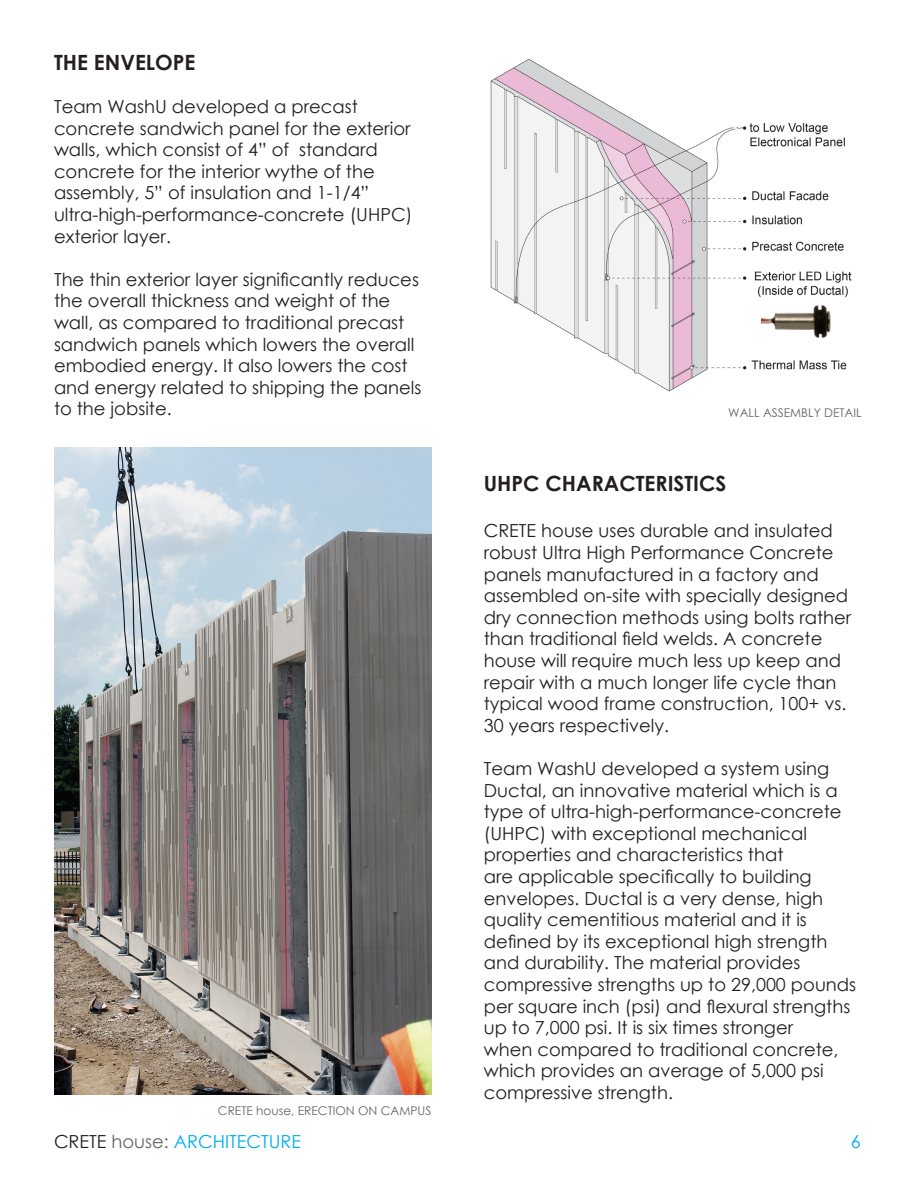
<style>
.page{position:relative;width:918px;height:1188px;background:#fff}
.page>*{position:absolute;margin:0;border:0;box-sizing:border-box;transform-origin:0 0}
.t1{font:700 21px "Century Gothic";color:#231f20}
.t2{font:18px/21.6px "Century Gothic";color:#231f20}
.t3{font:18px "Century Gothic";color:#00aeef}
.t4{font:12px "Century Gothic";color:#646464}
.s1{color:#231f20}
.s2{color:#646464}
</style>
<div class="page">
<img style="left:490px;top:59px;width:362px;height:333px">
<img style="left:54px;top:447px;width:377px;height:647px">
<p class="t1" style="left:54px;top:46px;width:143px">THE ENVELOPE</p>
<p class="t2" style="left:54px;top:95px;width:360px">Team WashU developed a precast concrete sandwich panel for the exterior walls, which consist of 4” of standard concrete for the interior wythe of the assembly, 5” of insulation and 1-1/4” ultra-high-performance-concrete (UHPC) exterior layer.</p>
<p class="t2" style="left:54px;top:268px;width:369px">The thin exterior layer significantly reduces the overall thickness and weight of the wall, as compared to traditional precast sandwich panels which lowers the overall embodied energy. It also lowers the cost and energy related to shipping the panels to the jobsite.</p>
<p class="t4" style="left:218px;top:1103px;width:215px">CRETE house, ERECTION ON CAMPUS</p>
<p class="t4" style="left:728px;top:404px;width:135px">WALL ASSEMBLY DETAIL</p>
<p class="t1" style="left:484px;top:467px;width:244px">UHPC CHARACTERISTICS</p>
<p class="t2" style="left:484px;top:520px;width:369px">CRETE house uses durable and insulated robust Ultra High Performance Concrete panels manufactured in a factory and assembled on-site with specially designed dry connection methods using bolts rather than traditional field welds. A concrete house will require much less up keep and repair with a much longer life cycle than typical wood frame construction, 100+ vs.<br>30 years respectively.</p>
<p class="t2" style="left:484px;top:757px;width:374px">Team WashU developed a system using Ductal, an innovative material which is a type of ultra-high-performance-concrete (UHPC) with exceptional mechanical properties and characteristics that<br>are applicable specifically to building envelopes. Ductal is a very dense, high quality cementitious material and it is defined by its exceptional high strength and durability. The material provides compressive strengths up to 29,000 pounds per square inch (psi) and flexural strengths up to 7,000 psi. It is six times stronger<br>when compared to traditional concrete, which provides an average of 5,000 psi compressive strength.</p>
<p class="t3" style="left:54px;top:1128px;width:249px"><span class="s1">CRETE</span> <span class="s2">house:</span> ARCHITECTURE</p>
<p class="t3" style="left:851px;top:1128px;width:11px">6</p>
</div>
